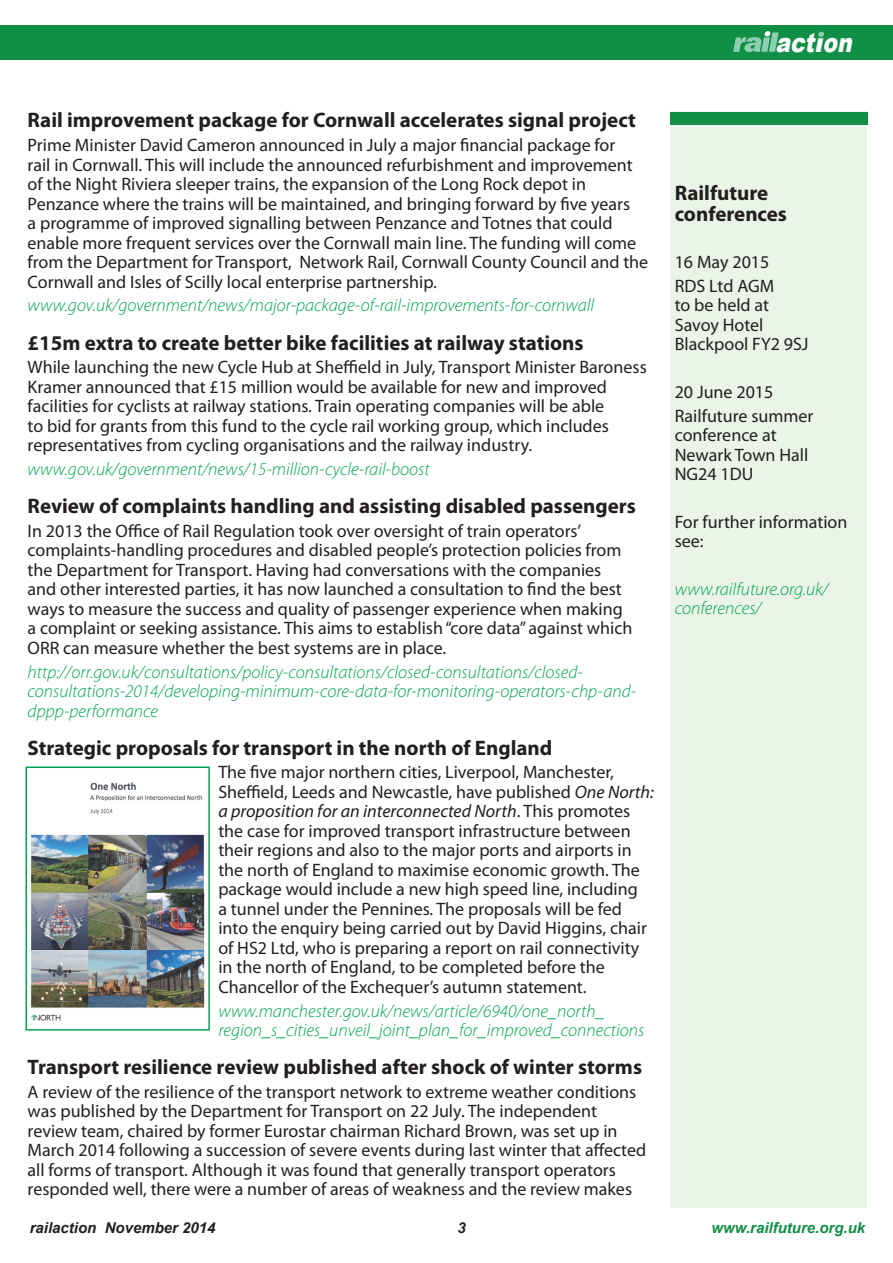
<style>
.page{position:relative;width:893px;height:1263px;background:#fff}
.page>*{position:absolute;margin:0;border:0;box-sizing:border-box;transform-origin:0 0}
.t1{font:italic 900 26.7px "Arial";color:#fff;scale:.81 1}
.t2{font:700 21px/21px "Myriad Pro";color:#231f20}
.t3{font:18px/19.5px "Myriad Pro";color:#231f20}
.t4{font:italic 300 18px/19.5px "Myriad Pro";color:#00a54f}
.t5{font:italic 700 15px "Arial";color:#231f20}
.t6{font:italic 700 15px "Arial";color:#128f47}
.s1{font-style:italic}
</style>
<div class="page">
<div style="left:0;top:26px;width:893px;height:34px;background:#128f47"></div>
<svg style="left:733px;top:31px;width:46px;height:21px"></svg>
<svg style="left:818px;top:32px;width:6px;height:5px"></svg>
<div style="left:670px;top:112px;width:197px;height:1096px;background:#eaf4e7"></div>
<div style="left:670px;top:112px;width:197px;height:13px;background:#128f47"></div>
<img style="left:31px;top:782px;width:174px;height:239px">
<div style="left:26px;top:766px;width:184px;height:264px;border:2px solid #00a54f"></div>
<h1 class="t1" style="left:775px;top:23px;width:104px">action</h1>
<p class="t2" style="left:28px;top:109px;width:610px">Rail improvement package for Cornwall accelerates signal project</p>
<p class="t3" style="left:28px;top:135px;width:622px">Prime Minister David Cameron announced in July a major financial package for<br>rail in Cornwall. This will include the announced refurbishment and improvement of the Night Riviera sleeper trains, the expansion of the Long Rock depot in Penzance where the trains will be maintained, and bringing forward by five years<br>a programme of improved signalling between Penzance and Totnes that could enable more frequent services over the Cornwall main line. The funding will come from the Department for Transport, Network Rail, Cornwall County Council and the Cornwall and Isles of Scilly local enterprise partnership.</p>
<p class="t4" style="left:28px;top:296px;width:568px">www.gov.uk/government/news/major-package-of-rail-improvements-for-cornwall</p>
<p class="t2" style="left:28px;top:331px;width:558px">£15m extra to create better bike facilities at railway stations</p>
<p class="t3" style="left:28px;top:357px;width:621px">While launching the new Cycle Hub at Sheffield in July, Transport Minister Baroness Kramer announced that £15 million would be available for new and improved facilities for cyclists at railway stations. Train operating companies will be able<br>to bid for grants from this fund to the cycle rail working group, which includes representatives from cycling organisations and the railway industry.</p>
<p class="t4" style="left:28px;top:460px;width:404px">www.gov.uk/government/news/15-million-cycle-rail-boost</p>
<p class="t2" style="left:28px;top:495px;width:610px">Review of complaints handling and assisting disabled passengers</p>
<p class="t3" style="left:28px;top:521px;width:606px">In 2013 the Office of Rail Regulation took over oversight of train operators’ complaints-handling procedures and disabled people’s protection policies from the Department for Transport. Having had conversations with the companies and other interested parties, it has now launched a consultation to find the best ways to measure the success and quality of passenger experience when making a complaint or seeking assistance. This aims to establish “core data” against which ORR can measure whether the best systems are in place.</p>
<p class="t4" style="left:28px;top:662px;width:610px">http://orr.gov.uk/consultations/policy-consultations/closed-consultations/closed&shy;consultations-2014/developing-minimum-core-data-for-monitoring-operators-chp-and&shy;dppp-performance</p>
<p class="t2" style="left:28px;top:736px;width:526px">Strategic proposals for transport in the north of England</p>
<p class="t3" style="left:218px;top:762px;width:437px">The five major northern cities, Liverpool, Manchester, Sheffield, Leeds and Newcastle, have published <span class="s1">One North: a proposition for an interconnected North</span>. This promotes the case for improved transport infrastructure between their regions and also to the major ports and airports in the north of England to maximise economic growth. The package would include a new high speed line, including<br>a tunnel under the Pennines. The proposals will be fed into the enquiry being carried out by David Higgins, chair of HS2 Ltd, who is preparing a report on rail connectivity in the north of England, to be completed before the Chancellor of the Exchequer’s autumn statement.</p>
<p class="t4" style="left:218px;top:1001px;width:427px">www.manchester.gov.uk/news/article/6940/one_north_ region_s_cities_unveil_joint_plan_for_improved_connections</p>
<p class="t2" style="left:28px;top:1056px;width:616px">Transport resilience review published after shock of winter storms</p>
<p class="t3" style="left:28px;top:1082px;width:620px">A review of the resilience of the transport network to extreme weather conditions was published by the Department for Transport on 22 July. The independent review team, chaired by former Eurostar chairman Richard Brown, was set up in March 2014 following a succession of severe events during last winter that affected all forms of transport. Although it was found that generally transport operators responded well, there were a number of areas of weakness and the review makes</p>
<p class="t2" style="left:675px;top:181px;width:114px">Railfuture conferences</p>
<p class="t3" style="left:675px;top:250px;width:101px;line-height:23.7px">16 May 2015<br>RDS Ltd AGM</p>
<p class="t3" style="left:675px;top:295px;width:135px">to be held at<br>Savoy Hotel<br>Blackpool FY2 9SJ</p>
<p class="t3" style="left:675px;top:380px;width:140px;line-height:23.7px">20 June 2015<br>Railfuture summer</p>
<p class="t3" style="left:675px;top:425px;width:135px">conference at<br>Newark Town Hall<br>NG24 1DU</p>
<p class="t3" style="left:675px;top:511px;width:174px">For further information see:</p>
<p class="t4" style="left:675px;top:579px;width:155px">www.railfuture.org.uk/ conferences/</p>
<p class="t5" style="left:30px;top:1218px;width:187px">railaction November 2014</p>
<p class="t5" style="left:457px;top:1218px;width:10px">3</p>
<p class="t6" style="left:712px;top:1218px;width:155px">www.railfuture.org.uk</p>
</div>
